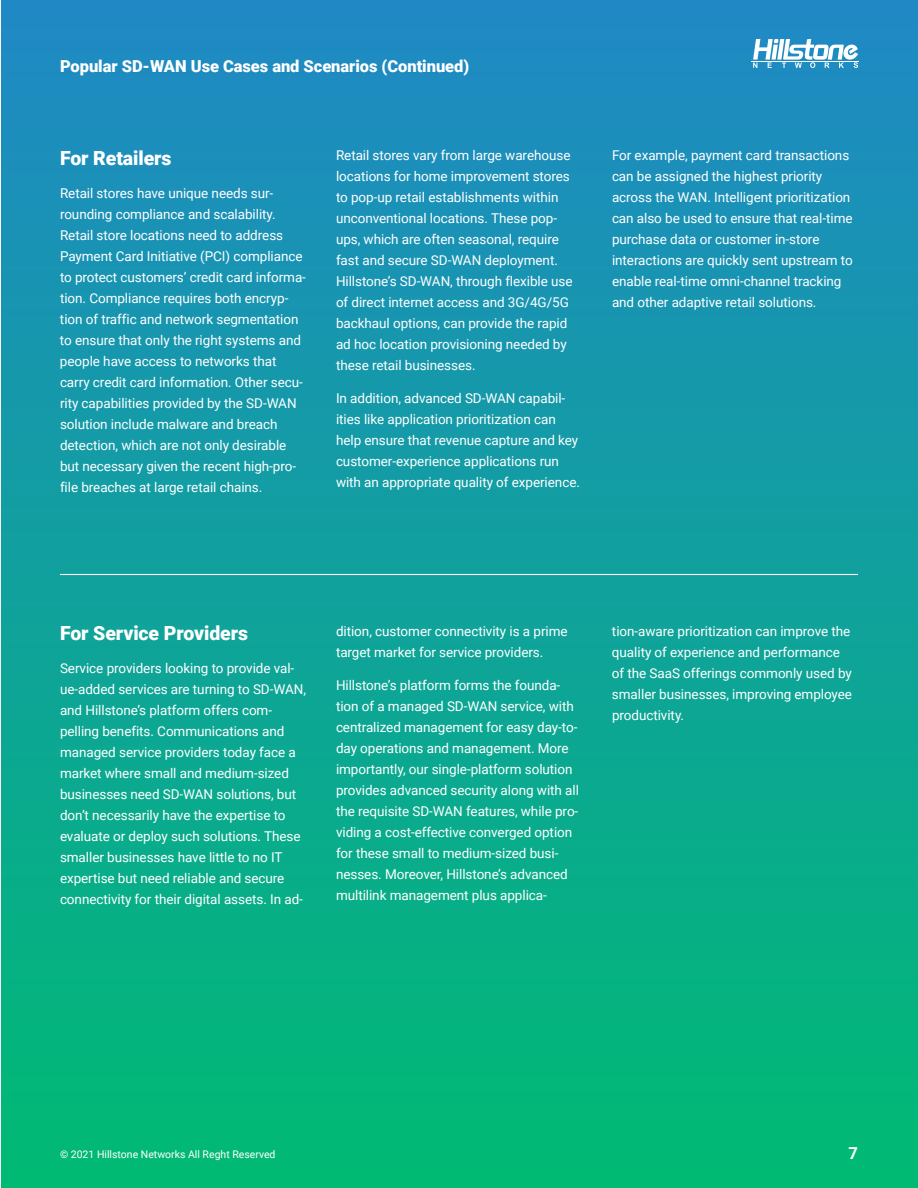
<style>
.page{position:relative;width:918px;height:1188px;background:#fff}
.page>*{position:absolute;margin:0;border:0;box-sizing:border-box;transform-origin:0 0}
.use_case_head{font:900 19.5px "Roboto";letter-spacing:-.005em;color:#fff}
.Pg_Head_Continued{font:900 16.5px "Roboto";letter-spacing:-.005em;color:#fff}
.t1{font:700 16.5px "Roboto";color:#fff}
.use_case_body{font:13.5px/21px "Roboto";letter-spacing:-.005em;color:#fff}
.t2{font:10.5px "Roboto";color:#fff}
</style>
<div class="page">
<div style="left:1px;top:0;width:917px;height:1188px;background:linear-gradient(to bottom,#2088c5,#00ba73)"></div>
<svg style="left:753px;top:39px;width:105px;height:29px"></svg>
<hr style="left:752px;top:61px;width:108px;height:1px;background:#fff">
<hr style="left:60px;top:574px;width:798px;height:1px;background:#fff">
<p class="Pg_Head_Continued" style="left:60px;top:55px;width:411px">Popular SD-WAN Use Cases and Scenarios (Continued)</p>
<p class="use_case_head" style="left:60px;top:144px;width:113px">For Retailers</p>
<p class="use_case_body" style="left:60px;top:182px;width:248px">Retail stores have unique needs sur&shy;rounding compliance and scalability.<br>Retail store locations need to address Payment Card Initiative (PCI) compliance to protect customers’ credit card informa&shy;tion. Compliance requires both encryp&shy;tion of traffic and network segmentation to ensure that only the right systems and people have access to networks that carry credit card information. Other secu&shy;rity capabilities provided by the SD-WAN solution include malware and breach detection, which are not only desirable but necessary given the recent high-pro&shy;file breaches at large retail chains.</p>
<p class="use_case_body" style="left:336px;top:144px;width:238px">Retail stores vary from large warehouse locations for home improvement stores to pop-up retail establishments within unconventional locations. These pop&shy;ups, which are often seasonal, require fast and secure SD-WAN deployment.<br>Hillstone’s SD-WAN, through flexible use of direct internet access and 3G/4G/5G backhaul options, can provide the rapid ad hoc location provisioning needed by these retail businesses.</p>
<p class="use_case_body" style="left:336px;top:387px;width:244px">In addition, advanced SD-WAN capabil&shy;ities like application prioritization can help ensure that revenue capture and key customer-experience applications run with an appropriate quality of experience.</p>
<p class="use_case_body" style="left:612px;top:144px;width:242px">For example, payment card transactions can be assigned the highest priority across the WAN. Intelligent prioritization can also be used to ensure that real-time purchase data or customer in-store interactions are quickly sent upstream to enable real-time omni-channel tracking and other adaptive retail solutions.</p>
<p class="use_case_head" style="left:60px;top:620px;width:190px">For Service Providers</p>
<p class="use_case_body" style="left:60px;top:657px;width:248px">Service providers looking to provide val&shy;ue-added services are turning to SD-WAN, and Hillstone’s platform offers com&shy;pelling benefits. Communications and managed service providers today face a market where small and medium-sized businesses need SD-WAN solutions, but don’t necessarily have the expertise to evaluate or deploy such solutions. These smaller businesses have little to no IT expertise but need reliable and secure connectivity for their digital assets. In ad-</p>
<p class="use_case_body" style="left:336px;top:620px;width:233px">dition, customer connectivity is a prime target market for service providers.</p>
<p class="use_case_body" style="left:336px;top:674px;width:245px">Hillstone’s platform forms the founda&shy;tion of a managed SD-WAN service, with centralized management for easy day-to&shy;day operations and management. More importantly, our single-platform solution provides advanced security along with all the requisite SD-WAN features, while pro&shy;viding a cost-effective converged option for these small to medium-sized busi&shy;nesses. Moreover, Hillstone’s advanced multilink management plus applica-</p>
<p class="use_case_body" style="left:612px;top:620px;width:242px">tion-aware prioritization can improve the quality of experience and performance of the SaaS offerings commonly used by smaller businesses, improving employee productivity.</p>
<p class="t2" style="left:60px;top:1147px;width:217px">© 2021 Hillstone Networks All Reght Reserved</p>
<p class="t1" style="left:849px;top:1141px;width:11px">7</p>
</div>
